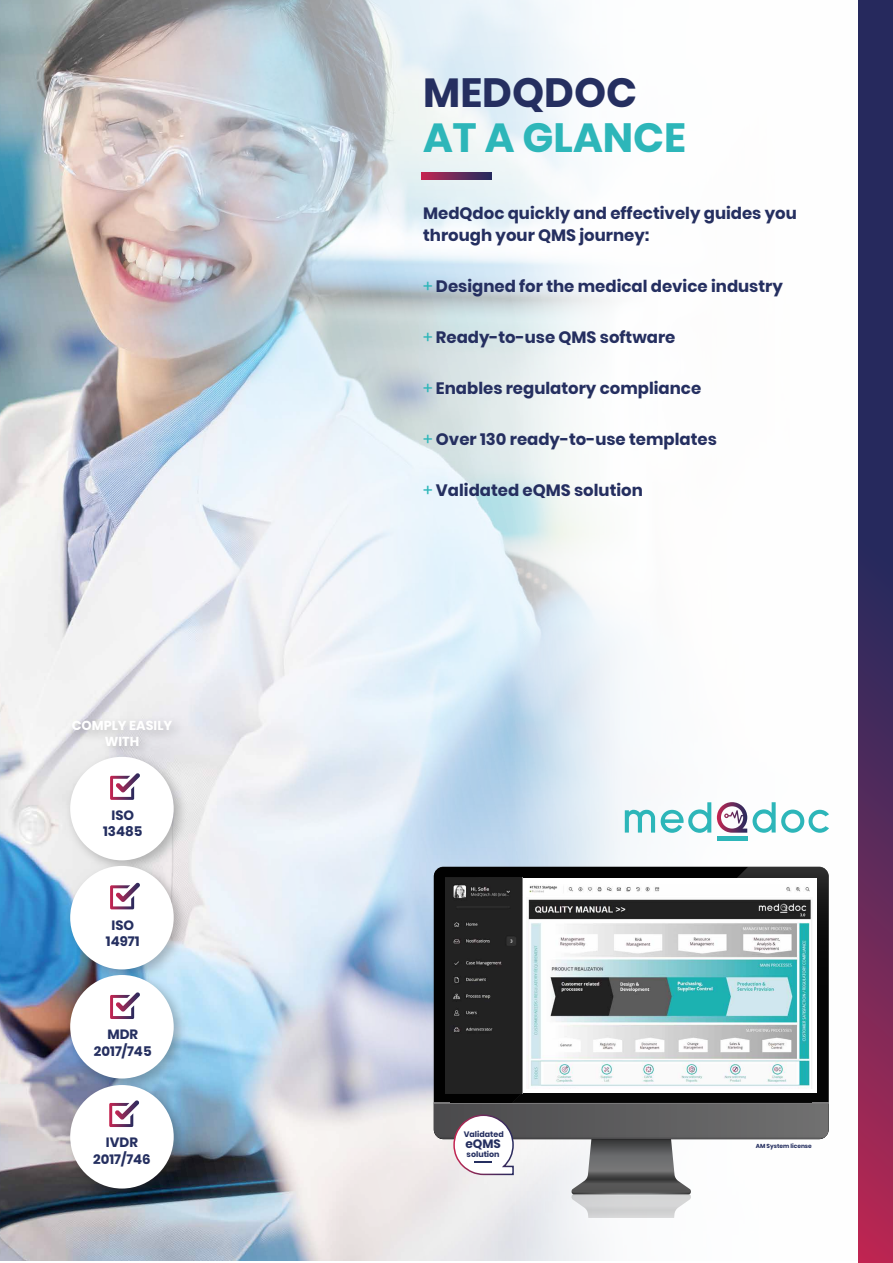
<style>
.page{position:relative;width:893px;height:1263px;background:#fff}
.page>*{position:absolute;margin:0;border:0;box-sizing:border-box;transform-origin:0 0}
.t1{font:700 40.8px "Poppins";color:#2db6b9}
.t2{font:700 40.8px "Poppins";color:#252f60}
.t3{font:700 16.5px/22.5px "Poppins";color:#252f60}
.t4{font:700 13.5px/16.2px "Poppins";color:#252f60;text-align:center}
.t5{font:700 13.05px/15.6px "Poppins";color:#fff;text-align:center}
.t6{font:700 12.15px "Poppins";color:#252f60}
.t7{font:700 7.95px "Poppins";color:#252f60}
.t8{font:700 5.85px "Poppins";color:#252f60}
.s1{font-weight:400;color:#2db6b9}
</style>
<div class="page">
<img style="left:0;top:0;width:463px;height:1260px">
<svg style="left:463px;top:0;width:358px;height:1260px"></svg>
<svg style="left:422px;top:172px;width:69px;height:8px"></svg>
<div style="left:434px;top:867px;width:395px;height:272px;background:#010101;border-radius:10px"></div>
<svg style="left:512px;top:867px;width:317px;height:236px"></svg>
<svg style="left:434px;top:1103px;width:395px;height:111px"></svg>
<div style="left:445px;top:878px;width:372px;height:215px;background:#fff"></div>
<img style="left:528px;top:899px;width:284px;height:189px">
<div style="left:445px;top:877px;width:77px;height:216px;background:#222"></div>
<img style="left:529px;top:885px;width:281px;height:8px">
<img style="left:61px;top:710px;width:131px;height:497px">
<div style="left:70px;top:757px;width:104px;height:103px;background:#fff;border-radius:50%"></div>
<div style="left:70px;top:866px;width:104px;height:103px;background:#fff;border-radius:50%"></div>
<div style="left:70px;top:975px;width:104px;height:103px;background:#fff;border-radius:50%"></div>
<div style="left:70px;top:1085px;width:104px;height:103px;background:#fff;border-radius:50%"></div>
<svg style="left:109px;top:1100px;width:30px;height:27px"></svg>
<svg style="left:110px;top:992px;width:30px;height:27px"></svg>
<svg style="left:110px;top:883px;width:30px;height:26px"></svg>
<svg style="left:110px;top:773px;width:30px;height:27px"></svg>
<svg style="left:625px;top:810px;width:30px;height:22px"></svg>
<svg style="left:661px;top:802px;width:50px;height:31px"></svg>
<hr style="left:717px;top:837px;width:30px;height:4px;background:#2db6b9">
<svg style="left:717px;top:802px;width:112px;height:31px"></svg>
<svg style="left:858px;top:0;width:35px;height:1263px;background:#4d295a"></svg>
<h1 class="t2" style="left:423px;top:70px;width:215px">MEDQDOC</h1>
<h1 class="t1" style="left:423px;top:114px;width:264px">AT A GLANCE</h1>
<p class="t5" style="left:72px;top:718px;width:102px">COMPLY EASILY<br>WITH</p>
<p class="t4" style="left:103px;top:807px;width:41px">ISO<br>13485</p>
<p class="t4" style="left:106px;top:917px;width:35px">ISO<br>14971</p>
<p class="t4" style="left:94px;top:1027px;width:59px">MDR<br>2017/745</p>
<p class="t3" style="left:423px;top:202px;width:375px">MedQdoc quickly and effectively guides you through your QMS journey:</p>
<p class="t3" style="left:423px;top:275px;width:361px"><span class="s1">+</span> Designed for the medical device industry</p>
<p class="t3" style="left:423px;top:326px;width:254px"><span class="s1">+</span> Ready-to-use QMS software</p>
<p class="t3" style="left:423px;top:377px;width:280px"><span class="s1">+</span> Enables regulatory compliance</p>
<p class="t3" style="left:423px;top:428px;width:295px"><span class="s1">+</span> Over 130 ready-to-use templates</p>
<p class="t3" style="left:423px;top:479px;width:221px"><span class="s1">+</span> Validated eQMS solution</p>
<p class="t7" style="left:464px;top:1129px;width:41px">Validated</p>
<p class="t4" style="left:106px;top:1135px;width:34px">IVDR</p>
<p class="t8" style="left:756px;top:1142px;width:57px">AM System license</p>
<p class="t4" style="left:93px;top:1151px;width:59px">2017/746</p>
<p class="t6" style="left:465px;top:1137px;width:37px">eQMS</p>
<p class="t7" style="left:467px;top:1150px;width:34px">solution</p>
</div>
